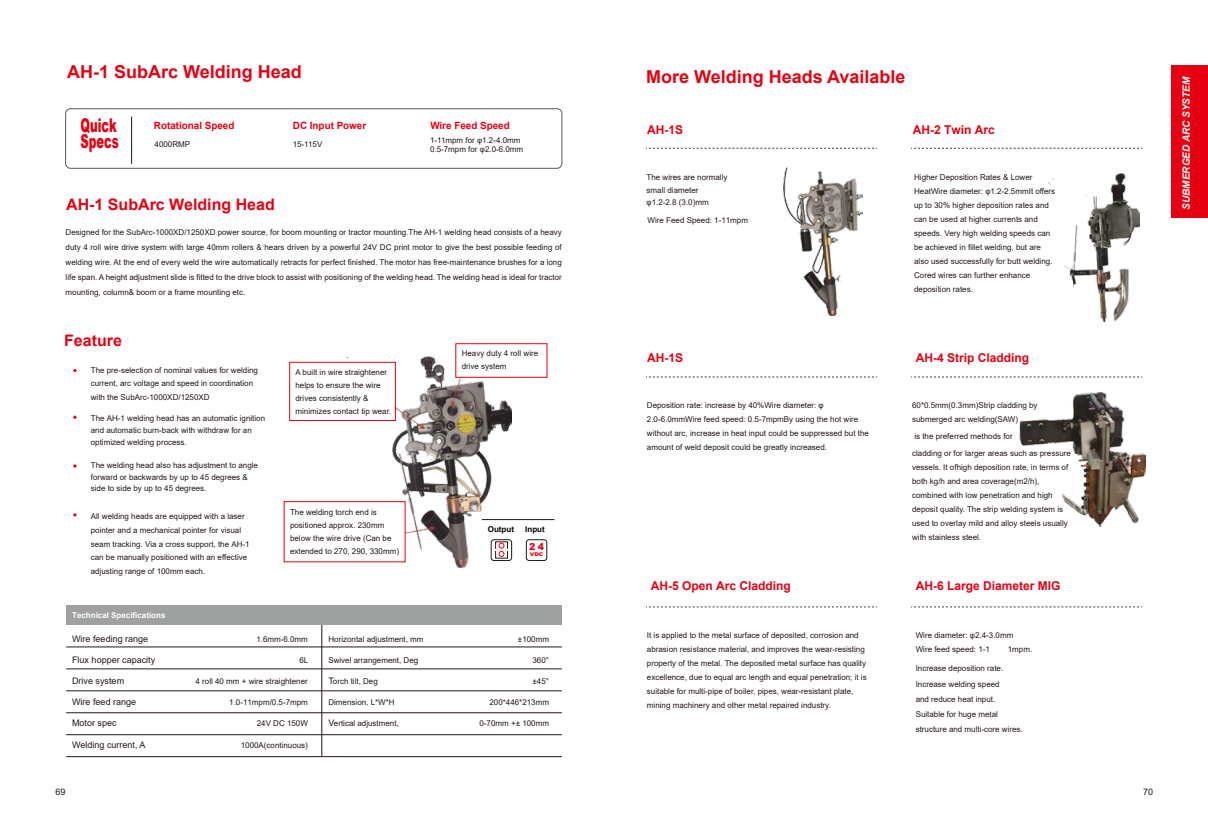
<style>
.page{position:relative;width:1208px;height:825px;background:#fff}
.page>*{position:absolute;margin:0;border:0;box-sizing:border-box;transform-origin:0 0}
.t1{font:900 19px/16.1px "Arial";color:#e60012;scale:.61 1}
.t2{font:700 17.8px "Arial";color:#e60012}
.t3{font:700 15.8px "Arial";color:#e60012}
.t4{font:700 12.2px "Arial";color:#e60012}
.t5{font:700 10px "Arial";color:#e60012}
.t6{font:italic 700 10px "Arial";letter-spacing:-.01em;color:#fff}
.t7{font:900 9.6px "Arial";color:#e60012}
.t8{font:9px "Arial";color:#221815}
.t9{font:9px "Arial";color:#181e25}
.t10{font:8px/14px "Arial";color:#221815}
.t11{font:700 8px "Arial";color:#fff}
.t12{font:700 8px "Arial";color:#040000}
.t13{font:900 5.1px "Arial";color:#e60012;scale:1.14 1}
.s1{font-size:9px}
</style>
<div class="page">
<div style="left:65px;top:108px;width:497px;height:61px;border:1px solid #5a5858;border-radius:5px"></div>
<hr style="left:131px;top:117px;width:1px;height:47px;background:#221815">
<img style="left:393px;top:356px;width:118px;height:212px">
<div style="left:289px;top:362px;width:106px;height:59px;border:1px solid #e60012"></div>
<div style="left:495px;top:542px;width:13px;height:16px;border:1px solid #221815"></div>
<svg style="left:493px;top:543px;width:17px;height:14px"></svg>
<hr style="left:482px;top:519px;width:72px;height:1px;background:#221815">
<div style="left:491px;top:539px;width:21px;height:22px;border:1px solid #221815;border-radius:3px"></div>
<div style="left:526px;top:539px;width:21px;height:22px;border:1px solid #221815;border-radius:3px"></div>
<div style="left:284px;top:501px;width:121px;height:61px;border:1px solid #e60012"></div>
<div style="left:455px;top:343px;width:92px;height:34px;border:1px solid #e60012"></div>
<svg style="left:73px;top:368px;width:4px;height:5px"></svg>
<svg style="left:73px;top:415px;width:4px;height:4px"></svg>
<svg style="left:73px;top:464px;width:4px;height:4px"></svg>
<svg style="left:73px;top:513px;width:4px;height:4px"></svg>
<hr style="left:322px;top:625px;width:1px;height:132px;background:#221815">
<hr style="left:66px;top:756px;width:496px;height:1px;background:#221815">
<hr style="left:66px;top:734px;width:496px;height:1px;background:#221815">
<hr style="left:66px;top:712px;width:496px;height:1px;background:#221815">
<hr style="left:66px;top:691px;width:496px;height:1px;background:#221815">
<hr style="left:66px;top:669px;width:496px;height:1px;background:#221815">
<hr style="left:66px;top:647px;width:496px;height:1px;background:#221815">
<div style="left:66px;top:605px;width:495px;height:20px;background:#9fa0a0"></div>
<img style="left:1019px;top:393px;width:126px;height:134px">
<img style="left:1048px;top:173px;width:91px;height:149px">
<img style="left:783px;top:168px;width:79px;height:147px">
<svg style="left:646px;top:148px;width:231px;height:1px"></svg>
<svg style="left:911px;top:148px;width:231px;height:1px"></svg>
<svg style="left:646px;top:377px;width:231px;height:1px"></svg>
<svg style="left:911px;top:377px;width:231px;height:1px"></svg>
<svg style="left:646px;top:607px;width:231px;height:1px"></svg>
<svg style="left:911px;top:607px;width:231px;height:1px"></svg>
<div style="left:1171px;top:65px;width:37px;height:153px;background:#e60012"></div>
<h2 class="t2" style="left:67px;top:59px;width:236px">AH-1 SubArc Welding Head</h2>
<h2 class="t2" style="left:646px;top:64px;width:261px">More Welding Heads Available</h2>
<h1 class="t1" style="left:80px;top:117px;width:64px">Quick<br>Specs</h1>
<p class="t5" style="left:154px;top:118px;width:82px">Rotational Speed</p>
<p class="t5" style="left:293px;top:118px;width:75px">DC Input Power</p>
<p class="t10" style="left:293px;top:137px;width:31px">15-115V</p>
<p class="t5" style="left:430px;top:118px;width:81px">Wire Feed Speed</p>
<p class="t10" style="left:430px;top:136px;width:95px;line-height:8.9px">1-11mpm for φ1.2-4.0mm<br>0.5-7mpm for φ2.0-6.0mm</p>
<h3 class="t4" style="left:647px;top:121px;width:37px">AH-1S</h3>
<h3 class="t4" style="left:913px;top:121px;width:84px">AH-2 Twin Arc</h3>
<p class="t10" style="left:155px;top:137px;width:37px">4000RMP</p>
<h3 class="t3" style="left:66px;top:194px;width:210px">AH-1 SubArc Welding Head</h3>
<p class="t10" style="left:66px;top:225px;width:498px;line-height:15px;text-align:justify">Designed for the SubArc-1000XD/1250XD power source, for boom mounting or tractor mounting.The AH-1 welding head consists of a heavy duty 4 roll wire drive system with large 40mm rollers &amp; hears driven by a powerful 24V DC print motor to give the best possible feeding of welding wire. At the end of every weld the wire automatically retracts for perfect finished. The motor has free-maintenance brushes for a long life span. A height adjustment slide is fitted to the drive block to assist with positioning of the welding head. The welding head is ideal for tractor mounting, column&amp; boom or a frame mounting etc.</p>
<h3 class="t3" style="left:64px;top:329px;width:59px">Feature</h3>
<p class="t10" style="left:462px;top:347px;width:78px;line-height:12.6px">Heavy duty 4 roll wire drive system</p>
<p class="t10" style="left:347px;top:348px;width:4px">.</p>
<p class="t10" style="left:91px;top:363px;width:169px;line-height:13.6px">The pre-selection of nominal values for welding current, arc voltage and speed in coordination with the SubArc-1000XD/1250XD</p>
<p class="t10" style="left:91px;top:413px;width:176px;line-height:11.6px">The AH-1 welding head has an automatic ignition and automatic burn-back with withdraw for an optimized welding process.</p>
<p class="t10" style="left:91px;top:459px;width:169px;line-height:11.6px">The welding head also has adjustment to angle forward or backwards by up to 45 degrees &amp; side to side by up to 45 degrees.</p>
<p class="t10" style="left:91px;top:510px;width:160px;line-height:13.6px">All welding heads are equipped with a laser pointer and a mechanical pointer for visual seam tracking. Via a cross support, the AH-1 can be manually positioned with an effective adjusting range of 100mm each.</p>
<p class="t11" style="left:72px;top:609px;width:95px">Technical Specifications</p>
<p class="t8" style="left:72px;top:633px;width:78px">Wire feeding range</p>
<p class="t10" style="left:256px;top:632px;width:53px">1.6mm-6.0mm</p>
<p class="t8" style="left:72px;top:654px;width:85px">Flux hopper capacity</p>
<p class="t10" style="left:299px;top:653px;width:10px">6L</p>
<p class="t8" style="left:72px;top:675px;width:54px">Drive system</p>
<p class="t10" style="left:195px;top:674px;width:114px">4 roll 40 mm + wire straightener</p>
<p class="t8" style="left:72px;top:696px;width:66px">Wire feed range</p>
<p class="t10" style="left:229px;top:695px;width:80px">1.0-11mpm/0.5-7mpm</p>
<p class="t8" style="left:72px;top:717px;width:46px">Motor spec</p>
<p class="t10" style="left:257px;top:717px;width:53px">24V DC 150W</p>
<p class="t8" style="left:72px;top:738px;width:75px">Welding current, A</p>
<p class="t10" style="left:241px;top:738px;width:69px">1000A(continuous)</p>
<p class="t10" style="left:295px;top:366px;width:97px;line-height:13px">A built in wire straightener helps to ensure the wire drives consistently &amp; minimizes contact tip wear.</p>
<p class="t10" style="left:290px;top:506px;width:110px;line-height:13px">The welding torch end is positioned approx. 230mm below the wire drive (Can be extended to 270, 290, 330mm)</p>
<p class="t12" style="left:488px;top:523px;width:28px">Output</p>
<p class="t12" style="left:525px;top:523px;width:21px">Input</p>
<p class="t7" style="left:529px;top:540px;width:16px">2 4</p>
<p class="t13" style="left:530px;top:551px;width:13px">VDC</p>
<p class="t10" style="left:328px;top:632px;width:97px">Horizontal adjustment, mm</p>
<p class="t10" style="left:518px;top:632px;width:33px">±100mm</p>
<p class="t10" style="left:328px;top:653px;width:91px">Swivel arrangement, Deg</p>
<p class="t10" style="left:532px;top:653px;width:18px">360°</p>
<p class="t10" style="left:328px;top:674px;width:51px"><span class="s1">T</span>orch tilt, Deg</p>
<p class="t10" style="left:532px;top:674px;width:18px">±45°</p>
<p class="t10" style="left:328px;top:695px;width:68px">Dimension, L*W*H</p>
<p class="t10" style="left:489px;top:695px;width:61px">200*446*213mm</p>
<p class="t10" style="left:328px;top:717px;width:72px"><span class="s1">V</span>ertical adjustment,</p>
<p class="t10" style="left:479px;top:717px;width:71px">0-70mm +± 100mm</p>
<p class="t10" style="left:646px;top:171px;width:82px;line-height:12.6px">The wires are normally small diameter φ1.2-2.8 (3.0)mm</p>
<p class="t10" style="left:914px;top:170px;width:143px">Higher Deposition Rates &amp; Lower HeatWire diameter: φ1.2-2.5mmIt offers up to 30% higher deposition rates and can be used at higher currents and speeds. Very high welding speeds can be achieved in fillet welding, but are also used successfully for butt welding.<br>Cored wires can further enhance deposition rates.</p>
<p class="t10" style="left:647px;top:213px;width:102px">Wire Feed Speed: 1-11mpm</p>
<h3 class="t4" style="left:647px;top:349px;width:37px">AH-1S</h3>
<h3 class="t4" style="left:915px;top:349px;width:115px">AH-4 Strip Cladding</h3>
<p class="t10" style="left:647px;top:398px;width:223px">Deposition rate: increase by 40%Wire diameter: φ 2.0-6.0mmWire feed speed: 0.5-7mpmBy using the hot wire without arc, increase in heat input could be suppressed but the amount of weld deposit could be greatly increased.</p>
<p class="t10" style="left:912px;top:398px;width:127px">60*0.5mm(0.3mm)Strip cladding by submerged arc welding(SAW)</p>
<p class="t10" style="left:912px;top:427px;width:160px;line-height:17px">is the preferred methods for<br>cladding or for larger areas such as pressure</p>
<p class="t10" style="left:912px;top:460px;width:158px">vessels. It ofhigh deposition rate, in terms of both kg/h and area coverage(m2/h), combined with low penetration and high deposit quality. The strip welding system is used to overlay mild and alloy steels usually with stainless steel.</p>
<h3 class="t4" style="left:651px;top:577px;width:142px">AH-5 Open Arc Cladding</h3>
<h3 class="t4" style="left:915px;top:577px;width:146px">AH-6 Large Diameter MIG</h3>
<p class="t10" style="left:915px;top:628px;width:99px">Wire diameter: φ2.4-3.0mm<br>Wire feed speed: 1-1</p>
<p class="t10" style="left:647px;top:628px;width:221px">It is applied to the metal surface of deposited, corrosion and abrasion resistance material, and improves the wear-resisting property of the metal. The deposited metal surface has quality excellence, due to equal arc length and equal penetration; it is suitable for multi-pipe of boiler, pipes, wear-resistant plate, mining machinery and other metal repaired industry.</p>
<p class="t10" style="left:1007px;top:642px;width:26px">1mpm.</p>
<p class="t10" style="left:915px;top:660px;width:89px;line-height:15.9px">Increase deposition rate.<br>Increase welding speed</p>
<p class="t10" style="left:915px;top:691px;width:84px;line-height:15.5px">and reduce heat input.<br>Suitable for huge metal</p>
<p class="t10" style="left:915px;top:722px;width:109px">structure and multi-core wires.</p>
<p class="t9" style="left:55px;top:786px;width:12px">69</p>
<p class="t9" style="left:1143px;top:786px;width:12px">70</p>
<p class="t6" style="left:1179px;top:210px;width:135px;rotate:-90deg">SUBMERGED ARC SYSTEM</p>
</div>
